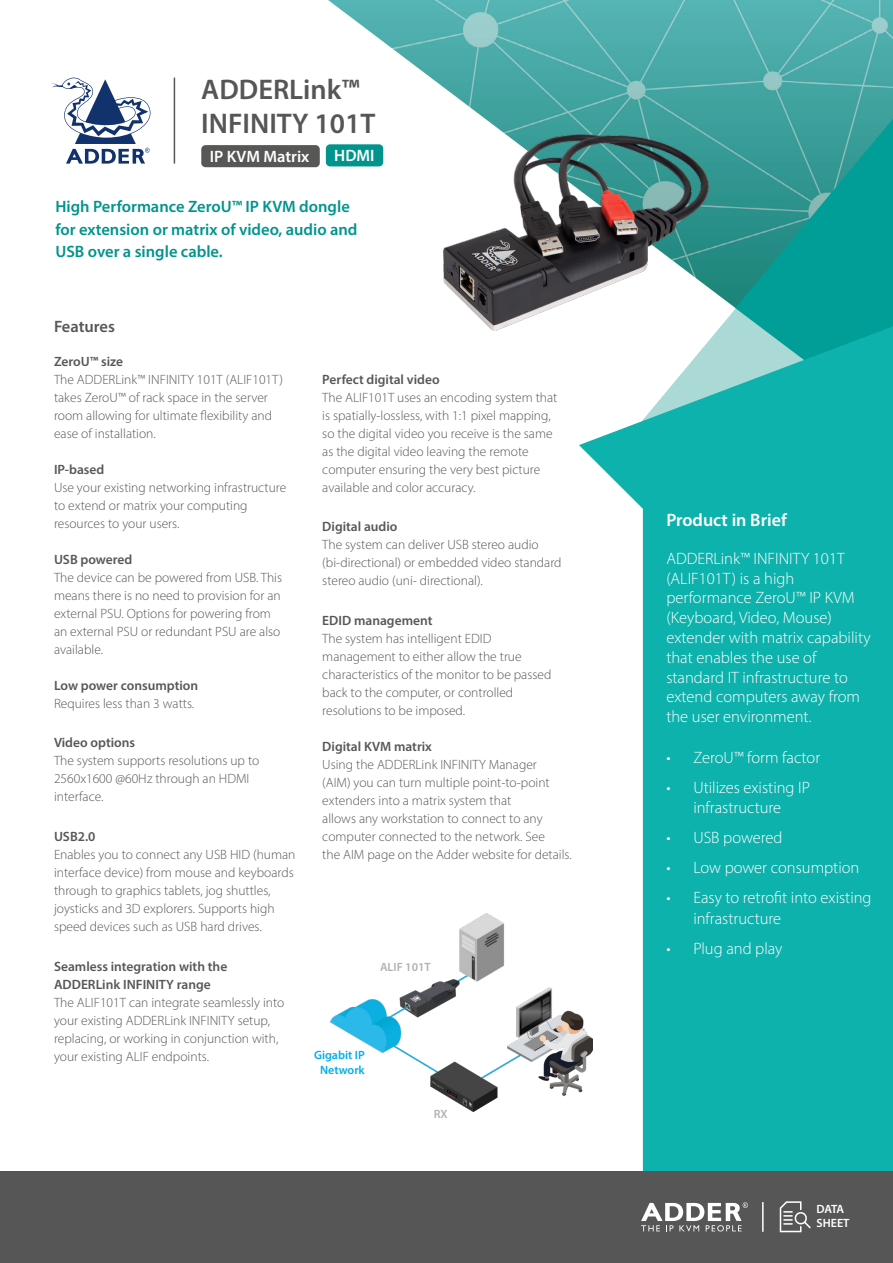
<style>
.page{position:relative;width:893px;height:1263px;background:#fff}
.page>*{position:absolute;margin:0;border:0;box-sizing:border-box;transform-origin:0 0}
.t1{font:600 28.5px/34.2px "Myriad Pro";color:#575657}
.t2{font:600 18px "Myriad Pro";color:#fff}
.t3{font:300 16.5px/19.8px "Myriad Pro";color:#fff}
.t4{font:600 16.5px/22.5px "Myriad Pro";color:#00948d}
.t5{font:600 16.5px "Myriad Pro";color:#fff}
.t6{font:600 16.5px "Myriad Pro";color:#585657}
.t7{font:300 13.5px/18px "Myriad Pro";color:#585657}
.t8{font:600 13.5px/18px "Myriad Pro";color:#585657}
.t9{font:600 12px/14.4px "Myriad Pro";color:#00ade9;text-align:center}
.t10{font:600 12px "Myriad Pro";color:#b3b2b2}
.t11{font:600 12px/14.4px "Myriad Pro";color:#fff}
</style>
<div class="page">
<img style="left:294px;top:0;width:599px;height:168px">
<svg style="left:779px;top:85px;width:114px;height:231px;background:#1b9e97"></svg>
<svg style="left:579px;top:316px;width:314px;height:856px;fill:#0db2ad"></svg>
<div style="left:0;top:1172px;width:893px;height:91px;background:#575657"></div>
<hr style="left:762px;top:1202px;width:2px;height:30px;background:#fff">
<svg style="left:641px;top:1202px;width:107px;height:29px"></svg>
<svg style="left:780px;top:1201px;width:31px;height:31px"></svg>
<div style="left:201px;top:145px;width:119px;height:22px;background:#575756;border-radius:4px"></div>
<svg style="left:51px;top:78px;width:99px;height:86px"></svg>
<hr style="left:174px;top:78px;width:1px;height:86px;background:#575657">
<img style="left:433px;top:85px;width:346px;height:304px">
<div style="left:326px;top:144px;width:57px;height:22px;background:#00948d;border-radius:4px"></div>
<img style="left:331px;top:913px;width:261px;height:198px">
<h1 class="t1" style="left:201px;top:72px;width:176px">ADDERLink™<br>INFINITY 101T</h1>
<p class="t5" style="left:210px;top:146px;width:101px">IP KVM Matrix</p>
<p class="t5" style="left:334px;top:145px;width:42px">HDMI</p>
<p class="t4" style="left:55px;top:195px;width:304px">High Performance ZeroU™ IP KVM dongle for extension or matrix of video, audio and<br>USB over a single cable.</p>
<p class="t6" style="left:54px;top:316px;width:63px">Features</p>
<p class="t8" style="left:54px;top:352px;width:71px">ZeroU™ size</p>
<p class="t7" style="left:54px;top:370px;width:231px">The ADDERLink™ INFINITY 101T (ALIF101T) takes ZeroU™ of rack space in the server room allowing for ultimate flexibility and ease of installation.</p>
<p class="t8" style="left:54px;top:460px;width:52px">IP-based</p>
<p class="t7" style="left:54px;top:478px;width:234px">Use your existing networking infrastructure to extend or matrix your computing resources to your users.</p>
<p class="t8" style="left:54px;top:550px;width:80px">USB powered</p>
<p class="t7" style="left:54px;top:568px;width:230px">The device can be powered from USB. This means there is no need to provision for an external PSU. Options for powering from an external PSU or redundant PSU are also available.</p>
<p class="t8" style="left:54px;top:676px;width:146px">Low power consumption</p>
<p class="t7" style="left:54px;top:694px;width:142px">Requires less than 3 watts.</p>
<p class="t8" style="left:54px;top:733px;width:83px">Video options</p>
<p class="t7" style="left:54px;top:752px;width:207px">The system supports resolutions up to<br>2560x1600 @60Hz through an HDMI interface.</p>
<p class="t8" style="left:54px;top:827px;width:43px">USB2.0</p>
<p class="t7" style="left:54px;top:845px;width:243px">Enables you to connect any USB HID (human interface device) from mouse and keyboards through to graphics tablets, jog shuttles, joysticks and 3D explorers. Supports high speed devices such as USB hard drives.</p>
<p class="t8" style="left:54px;top:957px;width:175px">Seamless integration with the<br>ADDERLink INFINITY range</p>
<p class="t7" style="left:54px;top:993px;width:232px">The ALIF101T can integrate seamlessly into your existing ADDERLink INFINITY setup, replacing, or working in conjunction with, your existing ALIF endpoints.</p>
<p class="t8" style="left:322px;top:370px;width:119px">Perfect digital video</p>
<p class="t7" style="left:322px;top:388px;width:237px">The ALIF101T uses an encoding system that is spatially-lossless, with 1:1 pixel mapping, so the digital video you receive is the same as the digital video leaving the remote computer ensuring the very best picture available and color accuracy.</p>
<p class="t8" style="left:322px;top:517px;width:77px">Digital audio</p>
<p class="t7" style="left:322px;top:536px;width:241px">The system can deliver USB stereo audio (bi-directional) or embedded video standard stereo audio (uni- directional).</p>
<p class="t8" style="left:322px;top:611px;width:112px">EDID management</p>
<p class="t7" style="left:322px;top:629px;width:231px">The system has intelligent EDID management to either allow the true characteristics of the monitor to be passed back to the computer, or controlled resolutions to be imposed.</p>
<p class="t8" style="left:322px;top:737px;width:111px">Digital KVM matrix</p>
<p class="t7" style="left:322px;top:755px;width:251px">Using the ADDERLink INFINITY Manager<br>(AIM) you can turn multiple point-to-point extenders into a matrix system that<br>allows any workstation to connect to any computer connected to the network. See<br>the AIM page on the Adder website for details.</p>
<p class="t10" style="left:380px;top:960px;width:52px">ALIF 101T</p>
<p class="t9" style="left:314px;top:1048px;width:52px">Gigabit IP<br>Network</p>
<p class="t10" style="left:434px;top:1106px;width:16px">RX</p>
<h2 class="t2" style="left:666px;top:508px;width:122px">Product in Brief</h2>
<p class="t3" style="left:666px;top:548px;width:206px">ADDERLink™ INFINITY 101T (ALIF101T) is a high performance ZeroU™ IP KVM (Keyboard, Video, Mouse) extender with matrix capability that enables the use of standard IT infrastructure to extend computers away from the user environment.</p>
<p class="t3" style="left:666px;top:747px;width:155px">• ZeroU™ form factor</p>
<p class="t3" style="left:666px;top:777px;width:145px;text-align:center">• Utilizes existing IP infrastructure</p>
<p class="t3" style="left:666px;top:827px;width:118px">• USB powered</p>
<p class="t3" style="left:666px;top:857px;width:195px">• Low power consumption</p>
<p class="t3" style="left:693px;top:887px;width:180px;line-height:21px;text-indent:-27px">• Easy to retrofit into existing infrastructure</p>
<p class="t3" style="left:666px;top:938px;width:118px">• Plug and play</p>
<p class="t11" style="left:816px;top:1201px;width:35px">DATA<br>SHEET</p>
</div>
